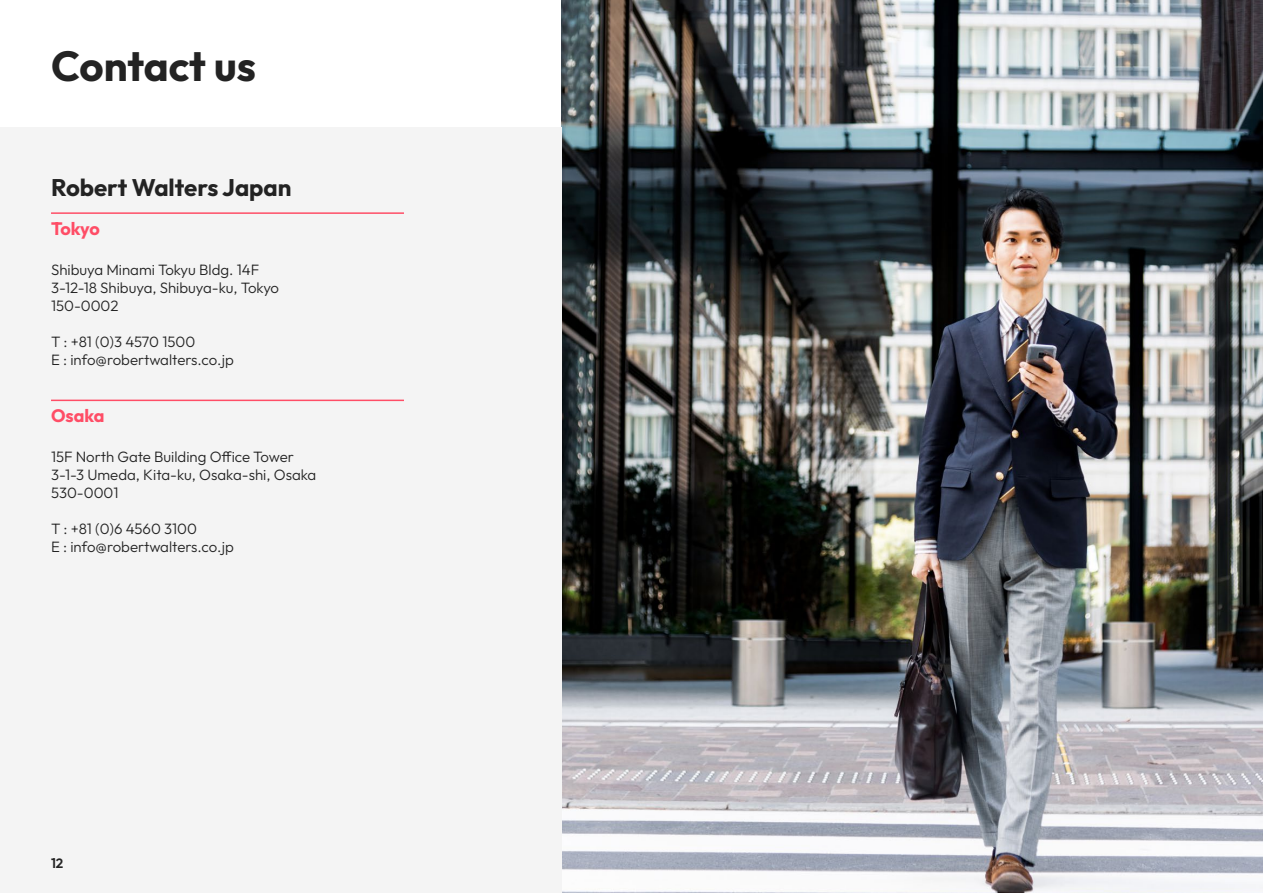
<style>
.page{position:relative;width:1263px;height:893px;background:#fff}
.page>*{position:absolute;margin:0;border:0;box-sizing:border-box;transform-origin:0 0}
.t1{font:700 42px "Outfit";letter-spacing:-.005em;color:#232323}
.t2{font:700 24px "Outfit";color:#232323}
.t3{font:700 18px "Outfit";letter-spacing:-.01em;color:#ff4d66}
.t4{font:300 15px/18px "Outfit";color:#232323}
.t5{font:600 13.5px "Outfit";color:#232323}
</style>
<div class="page">
<img style="left:561px;top:0;width:701px;height:893px">
<div style="left:0;top:128px;width:561px;height:765px;background:#f4f4f4"></div>
<hr style="left:51px;top:212px;width:353px;height:2px;background:#ff4d66">
<hr style="left:51px;top:400px;width:353px;height:1px;background:#ff4d66">
<hr style="left:1262px;top:0;width:1px;height:893px;background:#232323">
<h1 class="t1" style="left:51px;top:42px;width:206px">Contact us</h1>
<h2 class="t2" style="left:51px;top:173px;width:242px">Robert Walters Japan</h2>
<p class="t3" style="left:51px;top:219px;width:50px">Tokyo</p>
<p class="t4" style="left:51px;top:260px;width:230px">Shibuya Minami Tokyu Bldg. 14F<br>3-12-18 Shibuya, Shibuya-ku, Tokyo<br>150-0002</p>
<p class="t4" style="left:51px;top:332px;width:184px">T : +81 (0)3 4570 1500<br>E : info@robertwalters.co.jp</p>
<p class="t3" style="left:51px;top:406px;width:55px">Osaka</p>
<p class="t4" style="left:51px;top:448px;width:267px">15F North Gate Building Office Tower<br>3-1-3 Umeda, Kita-ku, Osaka-shi, Osaka<br>530-0001</p>
<p class="t4" style="left:51px;top:520px;width:184px">T : +81 (0)6 4560 3100<br>E : info@robertwalters.co.jp</p>
<p class="t5" style="left:51px;top:856px;width:14px">12</p>
</div>
